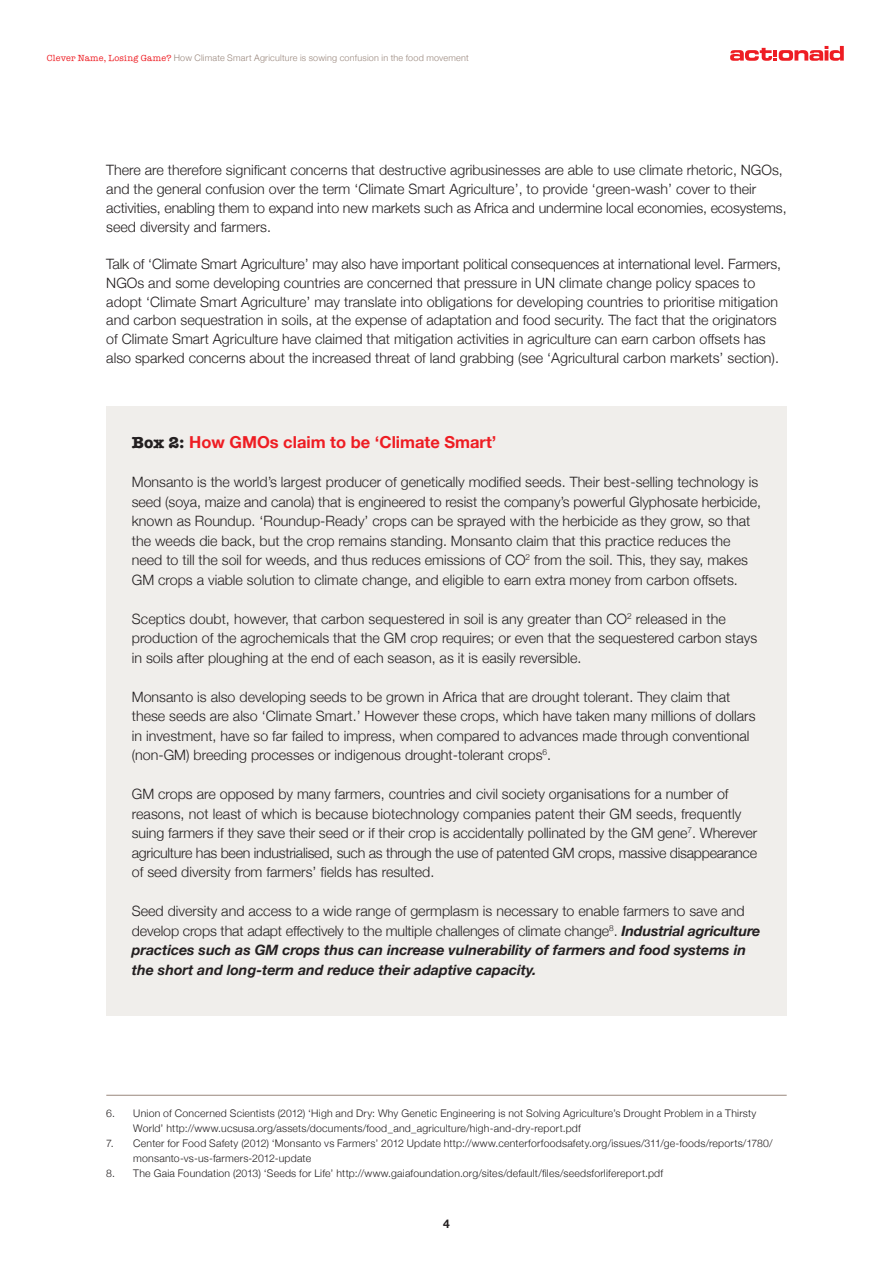
<style>
.page{position:relative;width:893px;height:1263px;background:#fff}
.page>*{position:absolute;margin:0;border:0;box-sizing:border-box;transform-origin:0 0}
.t1{font:700 16.5px "Helvetica Neue";color:#ee1d23}
.body_copy{font:300 14.25px/19.5px "Helvetica Neue";color:#231f20}
.t2{font:700 12px "Helvetica Neue";color:#231f20}
.t3{font:300 10.5px/15px "Helvetica Neue";letter-spacing:.02em;color:#231f20}
.t4{font:300 9px "Helvetica Neue";letter-spacing:.025em;color:#99877d}
.s1{font-family:"American Typewriter";font-weight:400;color:#ee1d23}
.s2{font-family:"American Typewriter";color:#231f20}
.s3{font-weight:700;font-style:italic}
</style>
<div class="page">
<svg style="left:730px;top:46px;width:114px;height:15px"></svg>
<div style="left:106px;top:406px;width:681px;height:609px;background:#f0eeeb"></div>
<hr style="left:106px;top:1095px;width:681px;height:1px;background:#99877d">
<p class="t4" style="left:47px;top:52px;width:423px"><span class="s1">Clever Name, Losing Game?</span> How Climate Smart Agriculture is sowing confusion in the food movement</p>
<p class="body_copy" style="left:106px;top:161px;width:678px;line-height:18.8px">There are therefore significant concerns that destructive agribusinesses are able to use climate rhetoric, NGOs, and the general confusion over the term ‘Climate Smart Agriculture’, to provide ‘green-wash’ cover to their</p>
<p class="body_copy" style="left:106px;top:198px;width:682px;line-height:18.8px">activities, enabling them to expand into new markets such as Africa and undermine local economies, ecosystems, seed diversity and farmers.</p>
<p class="body_copy" style="left:106px;top:254px;width:676px">Talk of ‘Climate Smart Agriculture’ may also have important political consequences at international level. Farmers,</p>
<p class="body_copy" style="left:106px;top:273px;width:674px;line-height:18.8px">NGOs and some developing countries are concerned that pressure in UN climate change policy spaces to adopt ‘Climate Smart Agriculture’ may translate into obligations for developing countries to prioritise mitigation and carbon sequestration in soils, at the expense of adaptation and food security. The fact that the originators of Climate Smart Agriculture have claimed that mitigation activities in agriculture can earn carbon offsets has also sparked concerns about the increased threat of land grabbing (see ‘Agricultural carbon markets’ section).</p>
<p class="t1" style="left:132px;top:432px;width:366px"><span class="s2">Box 2:</span> How GMOs claim to be ‘Climate Smart’</p>
<p class="body_copy" style="left:132px;top:472px;width:631px">Monsanto is the world’s largest producer of genetically modified seeds. Their best-selling technology is seed (soya, maize and canola) that is engineered to resist the company’s powerful Glyphosate herbicide,</p>
<p class="body_copy" style="left:132px;top:511px;width:620px">known as Roundup. ‘Roundup-Ready’ crops can be sprayed with the herbicide as they grow, so that the weeds die back, but the crop remains standing. Monsanto claim that this practice reduces the need to till the soil for weeds, and thus reduces emissions of CO<sup>2</sup> from the soil. This, they say, makes GM crops a viable solution to climate change, and eligible to earn extra money from carbon offsets.</p>
<p class="body_copy" style="left:132px;top:608px;width:627px">Sceptics doubt, however, that carbon sequestered in soil is any greater than CO<sup>2</sup> released in the production of the agrochemicals that the GM crop requires; or even that the sequestered carbon stays in soils after ploughing at the end of each season, as it is easily reversible.</p>
<p class="body_copy" style="left:132px;top:686px;width:625px">Monsanto is also developing seeds to be grown in Africa that are drought tolerant. They claim that these seeds are also ‘Climate Smart.’ However these crops, which have taken many millions of dollars in investment, have so far failed to impress, when compared to advances made through conventional (non-GM) breeding processes or indigenous drought-tolerant crops<sup>6</sup>.</p>
<p class="body_copy" style="left:132px;top:784px;width:598px">GM crops are opposed by many farmers, countries and civil society organisations for a number of</p>
<p class="body_copy" style="left:132px;top:803px;width:627px">reasons, not least of which is because biotechnology companies patent their GM seeds, frequently suing farmers if they save their seed or if their crop is accidentally pollinated by the GM gene<sup>7</sup>. Wherever agriculture has been industrialised, such as through the use of patented GM crops, massive disappearance of seed diversity from farmers’ fields has resulted.</p>
<p class="body_copy" style="left:132px;top:901px;width:630px">Seed diversity and access to a wide range of germplasm is necessary to enable farmers to save and develop crops that adapt effectively to the multiple challenges of climate change<sup>8</sup>. <span class="s3">Industrial agriculture practices such as GM crops thus can increase vulnerability of farmers and food systems in the short and long-term and reduce their adaptive capacity.</span></p>
<p class="t3" style="left:133px;top:1106px;width:625px;text-indent:-27px">6. Union of Concerned Scientists (2012) ‘High and Dry: Why Genetic Engineering is not Solving Agriculture’s Drought Problem in a Thirsty<br>World’ http://www.ucsusa.org/assets/documents/food_and_agriculture/high-and-dry-report.pdf</p>
<p class="t3" style="left:133px;top:1136px;width:641px;text-indent:-27px">7. Center for Food Safety (2012) ‘Monsanto vs Farmers’ 2012 Update http://www.centerforfoodsafety.org/issues/311/ge-foods/reports/1780/ monsanto-vs-us-farmers-2012-update</p>
<p class="t3" style="left:106px;top:1166px;width:558px">8. The Gaia Foundation (2013) ‘Seeds for Life’ http://www.gaiafoundation.org/sites/default/files/seedsforlifereport.pdf</p>
<p class="t2" style="left:443px;top:1216px;width:8px">4</p>
</div>
